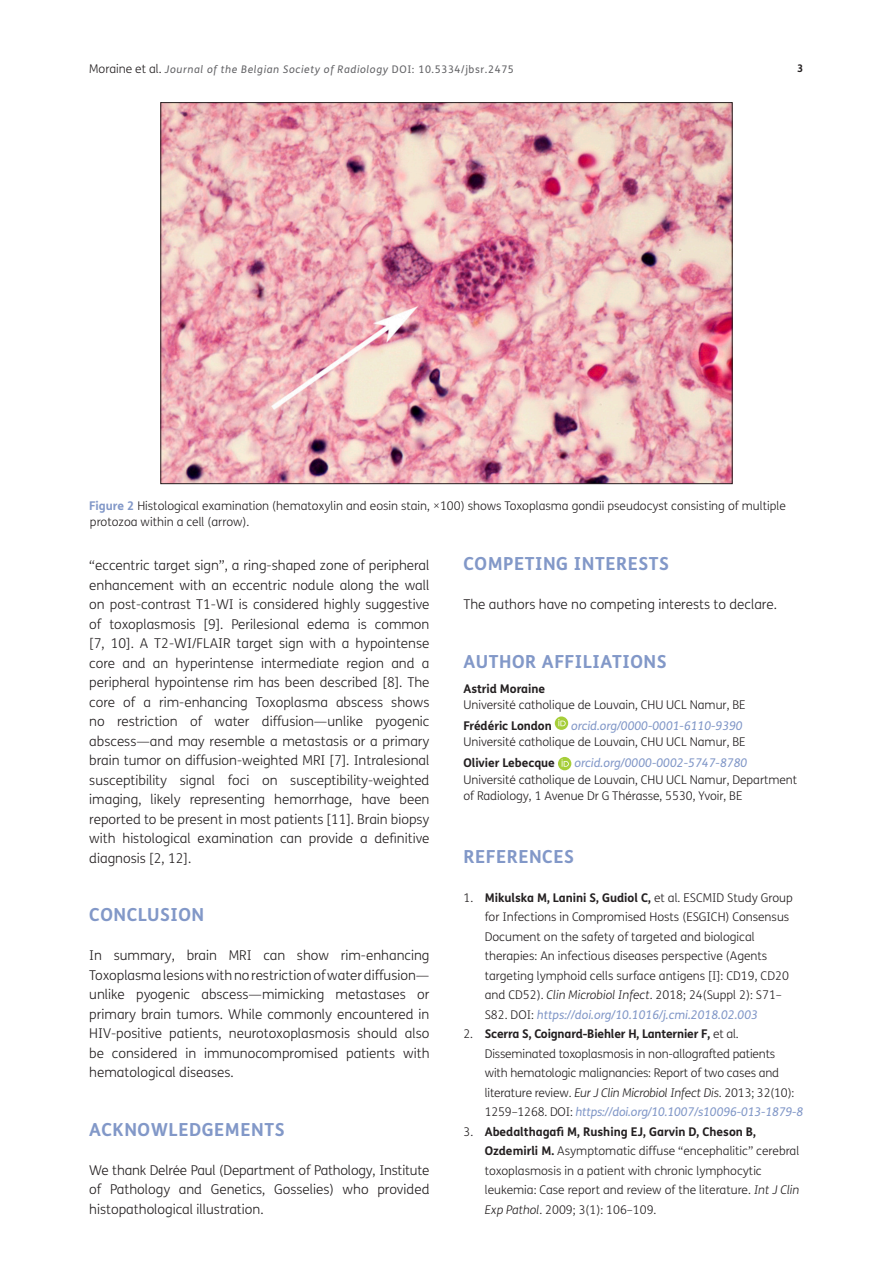
<style>
.page{position:relative;width:893px;height:1263px;background:#fff}
.page>*{position:absolute;margin:0;border:0;box-sizing:border-box;transform-origin:0 0}
.t1{font:700 18px "FS Me";letter-spacing:.03em;color:#8298c8}
.Body_Copy_-_1st_Para{font:300 13.5px/19.5px "FS Me";color:#231f20;text-align:justify}
.References{font:300 12px/19.5px "FS Me";color:#231f20}
.Meta{font:300 12px/16.5px "FS Me";letter-spacing:-.005em;color:#231f20}
.Figure_copy{font:300 12px/16.5px "FS Me";color:#231f20}
.Meta-2{font:700 12px "FS Me";letter-spacing:-.005em;color:#231f20}
.t2{font:italic 10.5px "FS Me";letter-spacing:.06em;color:#636366}
.t3{font:700 10.5px "FS Me";color:#231f20}
.s1{font-weight:300;font-style:normal;font-size:12px;color:#231f20}
.s2{font-style:normal}
.s3{font-weight:700;color:#8298c8}
.s4{font-weight:700}
.s5{font-weight:400;font-style:italic;color:#8298c8}
.s6{font-style:italic}
</style>
<div class="page">
<svg style="left:555px;top:716px;width:13px;height:14px"></svg>
<svg style="left:558px;top:719px;width:8px;height:7px"></svg>
<svg style="left:558px;top:757px;width:13px;height:13px"></svg>
<svg style="left:562px;top:759px;width:7px;height:8px"></svg>
<img style="left:162px;top:104px;width:569px;height:378px">
<p class="t2" style="left:89px;top:63px;width:426px"><span class="s1">Moraine et al.</span> Journal of the Belgian Society of Radiology <span class="s2">DOI: 10.5334/jbsr.2475</span></p>
<p class="t3" style="left:797px;top:61px;width:8px">3</p>
<p class="Figure_copy" style="left:89px;top:497px;width:698px"><span class="s3">Figure 2</span> Histological examination (hematoxylin and eosin stain, ×100) shows Toxoplasma gondii pseudocyst consisting of multiple protozoa within a cell (arrow).</p>
<p class="Body_Copy_-_1st_Para" style="left:89px;top:556px;width:342px">“eccentric target sign”, a ring-shaped zone of peripheral enhancement with an eccentric nodule along the wall on post-contrast T1-WI is considered highly suggestive of toxoplasmosis [9]. Perilesional edema is common [7, 10]. A T2-WI/FLAIR target sign with a hypointense core and an hyperintense intermediate region and a peripheral hypointense rim has been described [8]. The core of a rim-enhancing Toxoplasma abscess shows no restriction of water diffusion—unlike pyogenic abscess—and may resemble a metastasis or a primary brain tumor on diffusion-weighted MRI [7]. Intralesional susceptibility signal foci on susceptibility-weighted imaging, likely representing hemorrhage, have been reported to be present in most patients [11]. Brain biopsy with histological examination can provide a definitive diagnosis [2, 12].</p>
<h1 class="t1" style="left:89px;top:903px;width:117px">CONCLUSION</h1>
<p class="Body_Copy_-_1st_Para" style="left:89px;top:946px;width:342px">In summary, brain MRI can show rim-enhancing Toxoplasma lesions with no restriction of water diffusion— unlike pyogenic abscess—mimicking metastases or primary brain tumors. While commonly encountered in HIV-positive patients, neurotoxoplasmosis should also be considered in immunocompromised patients with hematological diseases.</p>
<h1 class="t1" style="left:89px;top:1118px;width:197px">ACKNOWLEDGEMENTS</h1>
<p class="Body_Copy_-_1st_Para" style="left:89px;top:1160px;width:342px">We thank Delrée Paul (Department of Pathology, Institute of Pathology and Genetics, Gosselies) who provided histopathological illustration.</p>
<h1 class="t1" style="left:463px;top:552px;width:207px">COMPETING INTERESTS</h1>
<p class="Body_Copy_-_1st_Para" style="left:463px;top:595px;width:315px">The authors have no competing interests to declare.</p>
<h1 class="t1" style="left:463px;top:650px;width:205px">AUTHOR AFFILIATIONS</h1>
<p class="Meta" style="left:463px;top:680px;width:284px"><span class="s4">Astrid Moraine<br></span>Université catholique de Louvain, CHU UCL Namur, BE</p>
<p class="Meta-2" style="left:463px;top:718px;width:90px">Frédéric London</p>
<p class="Meta" style="left:463px;top:718px;width:284px;text-align:right"><span class="s5">orcid.org/0000-0001-6110-9390<br></span>Université catholique de Louvain, CHU UCL Namur, BE</p>
<p class="Meta-2" style="left:463px;top:755px;width:93px">Olivier Lebecque</p>
<p class="Meta" style="left:463px;top:755px;width:335px;text-indent:111px"><span class="s5">orcid.org/0000-0002-5747-8780<br></span>Université catholique de Louvain, CHU UCL Namur, Department of Radiology, 1 Avenue Dr G Thérasse, 5530, Yvoir, BE</p>
<h1 class="t1" style="left:463px;top:845px;width:112px">REFERENCES</h1>
<p class="References" style="left:485px;top:888px;width:310px;text-indent:-21px">1. <span class="s4">Mikulska M, Lanini S, Gudiol C,</span> et al. ESCMID Study Group for Infections in Compromised Hosts (ESGICH) Consensus Document on the safety of targeted and biological therapies: An infectious diseases perspective (Agents targeting lymphoid cells surface antigens [I]: CD19, CD20 and CD52). <span class="s6">Clin Microbiol Infect</span>. 2018; 24(Suppl 2): S71– S82. DOI: <span class="s5">https://doi.org/10.1016/j.cmi.2018.02.003</span></p>
<p class="References" style="left:485px;top:1024px;width:320px;text-indent:-21px">2. <span class="s4">Scerra S, Coignard-Biehler H, Lanternier F,</span> et al.<br>Disseminated toxoplasmosis in non-allografted patients<br>with hematologic malignancies: Report of two cases and literature review. <span class="s6">Eur J Clin Microbiol Infect Dis</span>. 2013; 32(10):<br>1259–1268. DOI: <span class="s5">https://doi.org/10.1007/s10096-013-1879-8</span></p>
<p class="References" style="left:485px;top:1122px;width:316px;text-indent:-21px">3. <span class="s4">Abedalthagafi M, Rushing EJ, Garvin D, Cheson B, Ozdemirli M.</span> Asymptomatic diffuse “encephalitic” cerebral toxoplasmosis in a patient with chronic lymphocytic leukemia: Case report and review of the literature. <span class="s6">Int J Clin Exp Pathol</span>. 2009; 3(1): 106–109.</p>
</div>
